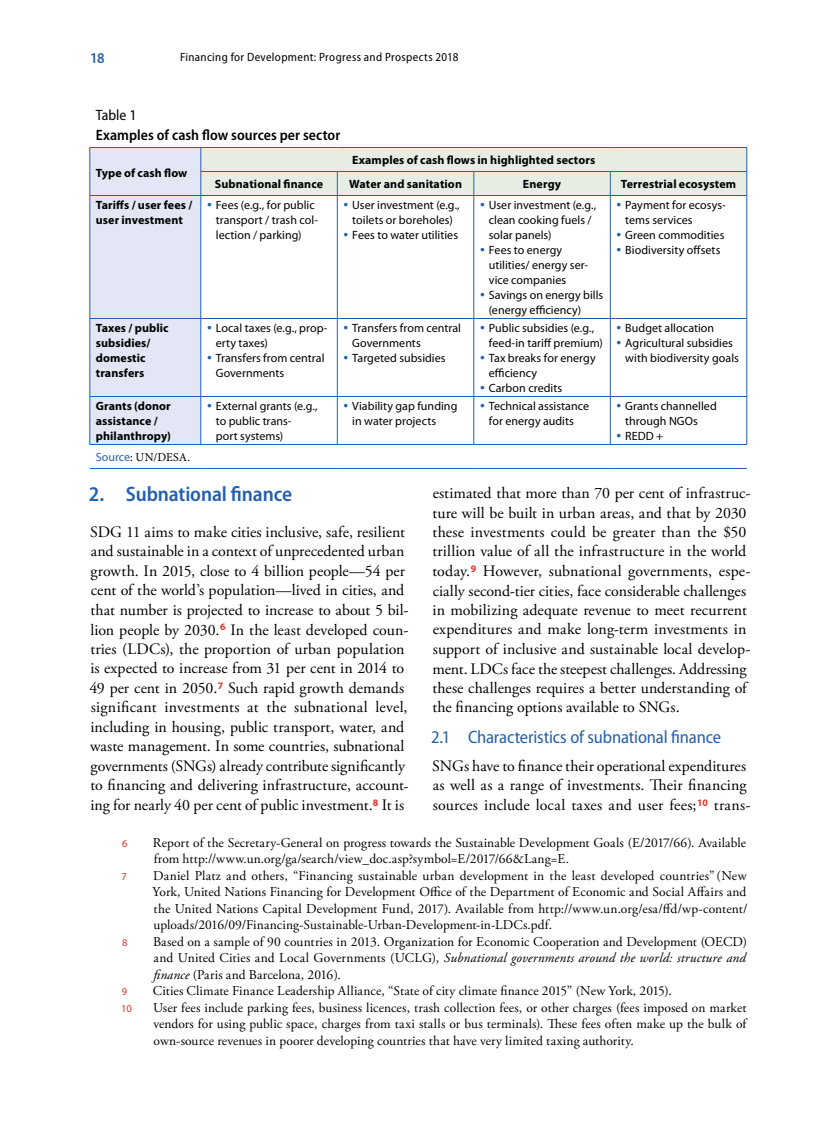
<style>
.page{position:relative;width:837px;height:1134px;background:#fff}
.page>*{position:absolute;margin:0;border:0;box-sizing:border-box;transform-origin:0 0}
.t1{font:600 semi-condensed 21px "Myriad Pro";letter-spacing:-.005em;color:#2460ad}
.t2{font:semi-condensed 18px "Myriad Pro";letter-spacing:-.01em;color:#2460ad}
.t3{font:15.9px/19.5px "Adobe Garamond Pro";color:#000}
.t4{font:600 semi-condensed 15px "Myriad Pro";letter-spacing:.005em;color:#000}
.t5{font:semi-condensed 15px "Myriad Pro";color:#000}
.t6{font:600 semi-condensed 15px "Myriad Pro";color:#2460ad}
.t7{font:13.5px/16.5px "Adobe Garamond Pro";letter-spacing:.005em;color:#000;text-align:justify}
.t8{font:12px/15px "Myriad Pro";letter-spacing:.005em;color:#000}
.t9{font:700 12px/15px "Myriad Pro";letter-spacing:.01em;color:#000}
.t10{font:semi-condensed 12px "Myriad Pro";letter-spacing:.03em;color:#000}
.t11{font:12px "Minion Pro";letter-spacing:.01em;color:#000}
.t12{font:10.5px "Myriad Pro";color:#e33226}
.s1{font-family:"Myriad Pro";color:#2460ad}
.s2{font-style:italic}
</style>
<div class="page">
<hr style="left:90px;top:444px;width:111px;height:1px;background:#2460ad">
<hr style="left:201px;top:444px;width:136px;height:1px;background:#2460ad">
<hr style="left:337px;top:444px;width:137px;height:1px;background:#2460ad">
<hr style="left:474px;top:444px;width:136px;height:1px;background:#2460ad">
<hr style="left:610px;top:444px;width:137px;height:1px;background:#2460ad">
<hr style="left:90px;top:468px;width:111px;height:1px;background:#2460ad">
<hr style="left:201px;top:468px;width:136px;height:1px;background:#2460ad">
<hr style="left:337px;top:468px;width:137px;height:1px;background:#2460ad">
<hr style="left:474px;top:468px;width:136px;height:1px;background:#2460ad">
<hr style="left:610px;top:468px;width:137px;height:1px;background:#2460ad">
<svg style="left:90px;top:147px;width:658px;height:297px"></svg>
<p class="t6" style="left:90px;top:50px;width:16px">18</p>
<p class="t10" style="left:180px;top:50px;width:280px">Financing for Development: Progress and Prospects 2018</p>
<p class="t5" style="left:96px;top:107px;width:42px">Table 1</p>
<p class="t4" style="left:96px;top:127px;width:246px">Examples of cash flow sources per sector</p>
<p class="t9" style="left:96px;top:166px;width:93px">Type of cash flow</p>
<p class="t9" style="left:352px;top:153px;width:245px">Examples of cash flows in highlighted sectors</p>
<p class="t9" style="left:215px;top:177px;width:110px">Subnational finance</p>
<p class="t9" style="left:349px;top:177px;width:114px">Water and sanitation</p>
<p class="t9" style="left:523px;top:177px;width:40px">Energy</p>
<p class="t9" style="left:621px;top:177px;width:117px">Terrestrial ecosystem</p>
<p class="t9" style="left:96px;top:198px;width:98px">Tariffs / user fees / user investment</p>
<p class="t8" style="left:216px;top:198px;width:104px">Fees (e.g., for public transport / trash col&shy;lection / parking)</p>
<p class="t8" style="left:352px;top:198px;width:109px">User investment (e.g., toilets or boreholes)<br>Fees to water utilities</p>
<p class="t8" style="left:489px;top:198px;width:116px">User investment (e.g., clean cooking fuels / solar panels)<br>Fees to energy utilities/ energy ser&shy;vice companies<br>Savings on energy bills (energy efficiency)</p>
<p class="t8" style="left:625px;top:198px;width:102px">Payment for ecosys&shy;tems services<br>Green commodities<br>Biodiversity offsets</p>
<p class="t9" style="left:96px;top:321px;width:74px">Taxes / public subsidies/ domestic transfers</p>
<p class="t8" style="left:216px;top:321px;width:113px">Local taxes (e.g., prop&shy;erty taxes)<br>Transfers from central<br>Governments</p>
<p class="t8" style="left:352px;top:321px;width:110px">Transfers from central<br>Governments<br>Targeted subsidies</p>
<p class="t8" style="left:489px;top:321px;width:116px">Public subsidies (e.g., feed-in tariff premium)<br>Tax breaks for energy efficiency<br>Carbon credits</p>
<p class="t8" style="left:625px;top:321px;width:115px">Budget allocation<br>Agricultural subsidies with biodiversity goals</p>
<p class="t9" style="left:96px;top:399px;width:77px">Grants (donor assistance / philanthropy)</p>
<p class="t8" style="left:216px;top:399px;width:103px">External grants (e.g., to public trans-<br>port systems)</p>
<p class="t8" style="left:352px;top:399px;width:107px">Viability gap funding in water projects</p>
<p class="t8" style="left:489px;top:399px;width:102px">Technical assistance for energy audits</p>
<p class="t8" style="left:625px;top:399px;width:93px">Grants channelled through NGOs<br>REDD +</p>
<p class="t11" style="left:96px;top:449px;width:96px"><span class="s1">Source</span>: UN/DESA.</p>
<h1 class="t1" style="left:89px;top:482px;width:205px">2. Subnational finance</h1>
<p class="t3" style="left:89px;top:523px;width:321px">SDG 11 aims to make cities inclusive, safe, resilient and sustainable in a context of unprecedented urban growth. In 2015, close to 4 billion people—54 per cent of the world’s population—lived in cities, and that number is projected to increase to about 5 bil&shy;lion people by 2030.<sup>6</sup> In the least developed coun&shy;tries (LDCs), the proportion of urban population is expected to increase from 31 per cent in 2014 to 49 per cent in 2050.<sup>7</sup> Such rapid growth demands significant investments at the subnational level, including in housing, public transport, water, and waste management. In some countries, subnational governments (SNGs) already contribute significantly to financing and delivering infrastructure, account&shy;ing for nearly 40 per cent of public investment.<sup>8</sup> It is</p>
<p class="t12" style="left:122px;top:837px;width:7px">6</p>
<p class="t7" style="left:153px;top:835px;width:595px">Report of the Secretary-General on progress towards the Sustainable Development Goals (E/2017/66). Available from http://www.un.org/ga/search/view_doc.asp?symbol=E/2017/66&amp;Lang=E.</p>
<p class="t12" style="left:121px;top:870px;width:7px">7</p>
<p class="t7" style="left:153px;top:868px;width:597px">Daniel Platz and others, “Financing sustainable urban development in the least developed countries” (New York, United Nations Financing for Development Office of the Department of Economic and Social Affairs and the United Nations Capital Development Fund, 2017). Available from http://www.un.org/esa/ffd/wp-content/ uploads/2016/09/Financing-Sustainable-Urban-Development-in-LDCs.pdf.</p>
<p class="t12" style="left:122px;top:936px;width:7px">8</p>
<p class="t7" style="left:153px;top:934px;width:596px">Based on a sample of 90 countries in 2013. Organization for Economic Cooperation and Development (OECD) and United Cities and Local Governments (UCLG), <span class="s2">Subnational governments around the world: structure and finance</span> (Paris and Barcelona, 2016).</p>
<p class="t12" style="left:122px;top:986px;width:7px">9</p>
<p class="t7" style="left:153px;top:983px;width:520px">Cities Climate Finance Leadership Alliance, “State of city climate finance 2015” (New York, 2015).</p>
<p class="t12" style="left:121px;top:1002px;width:12px">10</p>
<p class="t7" style="left:153px;top:1000px;width:595px">User fees include parking fees, business licences, trash collection fees, or other charges (fees imposed on market vendors for using public space, charges from taxi stalls or bus terminals). These fees often make up the bulk of own-source revenues in poorer developing countries that have very limited taxing authority.</p>
<p class="t3" style="left:432px;top:484px;width:320px">estimated that more than 70 per cent of infrastruc&shy;ture will be built in urban areas, and that by 2030 these investments could be greater than the $50 trillion value of all the infrastructure in the world today.<sup>9</sup> However, subnational governments, espe&shy;cially second-tier cities, face considerable challenges in mobilizing adequate revenue to meet recurrent expenditures and make long-term investments in support of inclusive and sustainable local develop&shy;ment. LDCs face the steepest challenges. Addressing these challenges requires a better understanding of the financing options available to SNGs.</p>
<p class="t2" style="left:431px;top:727px;width:291px">2.1 Characteristics of subnational finance</p>
<p class="t3" style="left:432px;top:757px;width:320px">SNGs have to finance their operational expenditures as well as a range of investments. Their financing sources include local taxes and user fees;<sup>10</sup> trans-</p>
</div>
